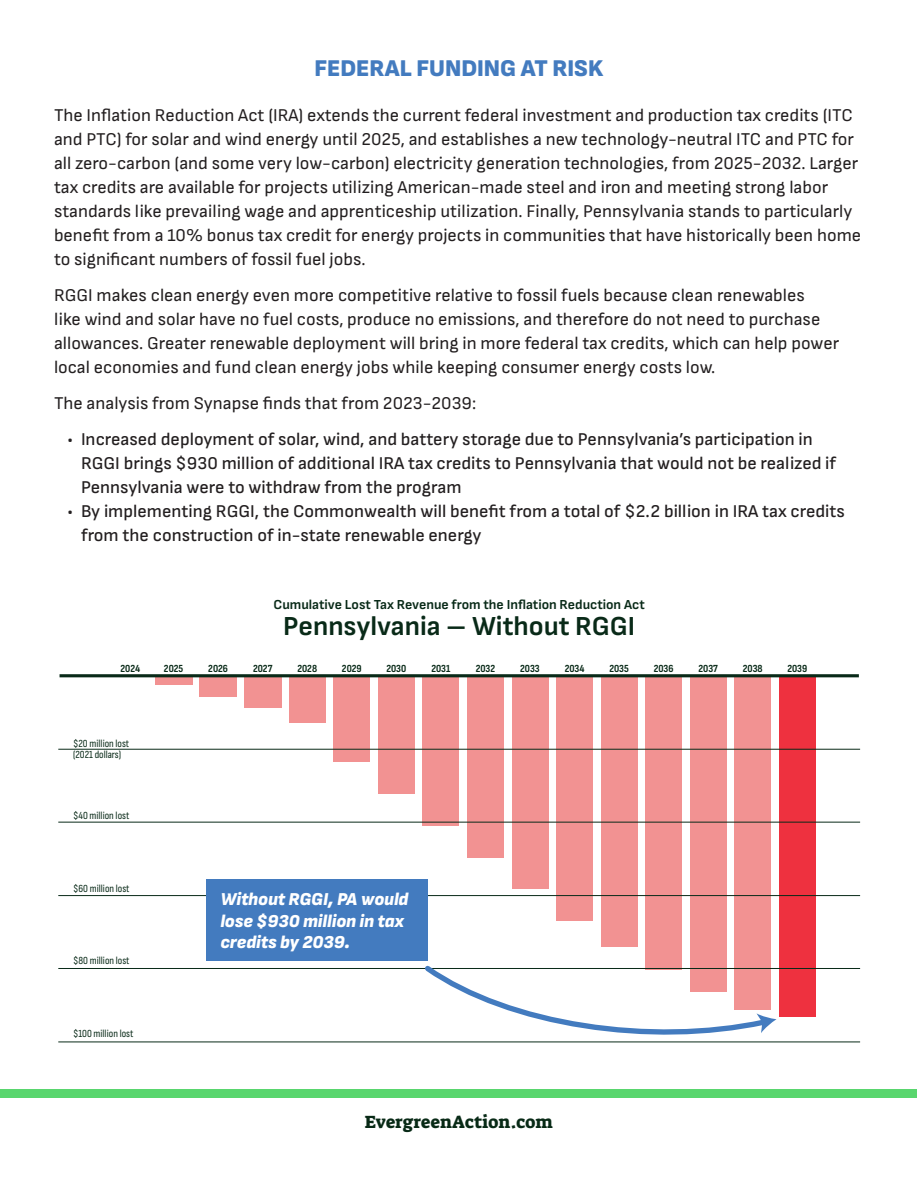
<style>
.page{position:relative;width:918px;height:1188px;background:#fff}
.page>*{position:absolute;margin:0;border:0;box-sizing:border-box;transform-origin:0 0}
.t1{font:700 27.45px "Sofia Sans";color:#092a18}
.Heading_1{font:900 24px "Sofia Sans";color:#437bbf}
.t2{font:italic 900 18.15px/21.8px "Sofia Sans";color:#fff}
.t3{font:18px/24px "Sofia Sans";color:#231f20}
.t4{font:500 18px/24px "Sofia Sans";color:#231f20}
.t5{font:18px "Suez One";color:#082a16}
.t6{font:700 13.8px "Sofia Sans";color:#092a18}
.t7{font:10.8px/11.9px "Sofia Sans Condensed";color:#092a18}
.t8{font:700 10.8px "Sofia Sans Condensed";color:#092a18}
</style>
<div class="page">
<div style="left:1px;top:1089px;width:916px;height:8px;background:#59d66e"></div>
<svg style="left:155px;top:677px;width:37px;height:7px"></svg>
<div style="left:200px;top:676px;width:37px;height:21px;background:#f29292"></div>
<div style="left:244px;top:676px;width:37px;height:32px;background:#f29292"></div>
<div style="left:289px;top:676px;width:37px;height:46px;background:#f29292"></div>
<div style="left:333px;top:676px;width:37px;height:86px;background:#f29292"></div>
<div style="left:378px;top:676px;width:37px;height:118px;background:#f29292"></div>
<div style="left:422px;top:676px;width:37px;height:149px;background:#f29292"></div>
<div style="left:467px;top:676px;width:37px;height:181px;background:#f29292"></div>
<div style="left:512px;top:676px;width:36px;height:213px;background:#f29292"></div>
<div style="left:556px;top:676px;width:37px;height:244px;background:#f29292"></div>
<div style="left:601px;top:676px;width:37px;height:271px;background:#f29292"></div>
<div style="left:645px;top:676px;width:37px;height:294px;background:#f29292"></div>
<div style="left:690px;top:676px;width:37px;height:316px;background:#f29292"></div>
<div style="left:734px;top:676px;width:37px;height:334px;background:#f29292"></div>
<div style="left:779px;top:676px;width:37px;height:340px;background:#ee313f"></div>
<hr style="left:60px;top:674px;width:799px;height:3px;background:#092a18">
<hr style="left:58px;top:749px;width:802px;height:1px;background:#092a18">
<hr style="left:58px;top:822px;width:802px;height:1px;background:#092a18">
<hr style="left:58px;top:895px;width:802px;height:1px;background:#092a18">
<hr style="left:58px;top:968px;width:802px;height:1px;background:#092a18">
<hr style="left:58px;top:1042px;width:802px;height:1px;background:#092a18">
<div style="left:206px;top:880px;width:222px;height:81px;background:#437bbf"></div>
<svg style="left:420px;top:965px;width:357px;height:78px"></svg>
<p class="Heading_1" style="left:315px;top:52px;width:290px">FEDERAL FUNDING AT RISK</p>
<p class="t3" style="left:54px;top:103px;width:809px">The Inflation Reduction Act (IRA) extends the current federal investment and production tax credits (ITC and PTC) for solar and wind energy until 2025, and establishes a new technology-neutral ITC and PTC for all zero-carbon (and some very low-carbon) electricity generation technologies, from 2025-2032. Larger tax credits are available for projects utilizing American-made steel and iron and meeting strong labor standards like prevailing wage and apprenticeship utilization. Finally, Pennsylvania stands to particularly benefit from a 10% bonus tax credit for energy projects in communities that have historically been home to significant numbers of fossil fuel jobs.</p>
<p class="t3" style="left:54px;top:283px;width:787px">RGGI makes clean energy even more competitive relative to fossil fuels because clean renewables<br>like wind and solar have no fuel costs, produce no emissions, and therefore do not need to purchase allowances. Greater renewable deployment will bring in more federal tax credits, which can help power local economies and fund clean energy jobs while keeping consumer energy costs low.</p>
<p class="t3" style="left:54px;top:391px;width:424px">The analysis from Synapse finds that from 2023-2039:</p>
<p class="t4" style="left:81px;top:427px;width:757px;text-indent:-14px">• Increased deployment of solar, wind, and battery storage due to Pennsylvania’s participation in<br>RGGI brings $930 million of additional IRA tax credits to Pennsylvania that would not be realized if<br>Pennsylvania were to withdraw from the program</p>
<p class="t4" style="left:81px;top:499px;width:765px;text-indent:-14px">• By implementing RGGI, the Commonwealth will benefit from a total of $2.2 billion in IRA tax credits from the construction of in-state renewable energy</p>
<p class="t6" style="left:274px;top:596px;width:373px">Cumulative Lost Tax Revenue from the Inflation Reduction Act</p>
<p class="t8" style="left:120px;top:662px;width:21px">2024</p>
<p class="t1" style="left:283px;top:610px;width:354px">Pennsylvania – Without RGGI</p>
<p class="t8" style="left:164px;top:662px;width:21px">2025</p>
<p class="t8" style="left:208px;top:662px;width:21px">2026</p>
<p class="t8" style="left:253px;top:662px;width:21px">2027</p>
<p class="t8" style="left:297px;top:662px;width:21px">2028</p>
<p class="t8" style="left:342px;top:662px;width:21px">2029</p>
<p class="t8" style="left:386px;top:662px;width:21px">2030</p>
<p class="t8" style="left:431px;top:662px;width:20px">2031</p>
<p class="t8" style="left:476px;top:662px;width:21px">2032</p>
<p class="t8" style="left:520px;top:662px;width:21px">2033</p>
<p class="t8" style="left:565px;top:662px;width:21px">2034</p>
<p class="t8" style="left:609px;top:662px;width:21px">2035</p>
<p class="t8" style="left:654px;top:662px;width:21px">2036</p>
<p class="t8" style="left:698px;top:662px;width:21px">2037</p>
<p class="t8" style="left:743px;top:662px;width:21px">2038</p>
<p class="t8" style="left:787px;top:662px;width:21px">2039</p>
<p class="t7" style="left:73px;top:737px;width:58px">$20 million lost (2021 dollars)</p>
<p class="t7" style="left:73px;top:810px;width:58px">$40 million lost</p>
<p class="t7" style="left:73px;top:882px;width:58px">$60 million lost</p>
<p class="t7" style="left:73px;top:955px;width:58px">$80 million lost</p>
<p class="t7" style="left:73px;top:1027px;width:62px">$100 million lost</p>
<p class="t2" style="left:220px;top:888px;width:189px">Without RGGI, PA would lose $930 million in tax credits by 2039.</p>
<p class="t5" style="left:365px;top:1110px;width:190px">EvergreenAction.com</p>
</div>
